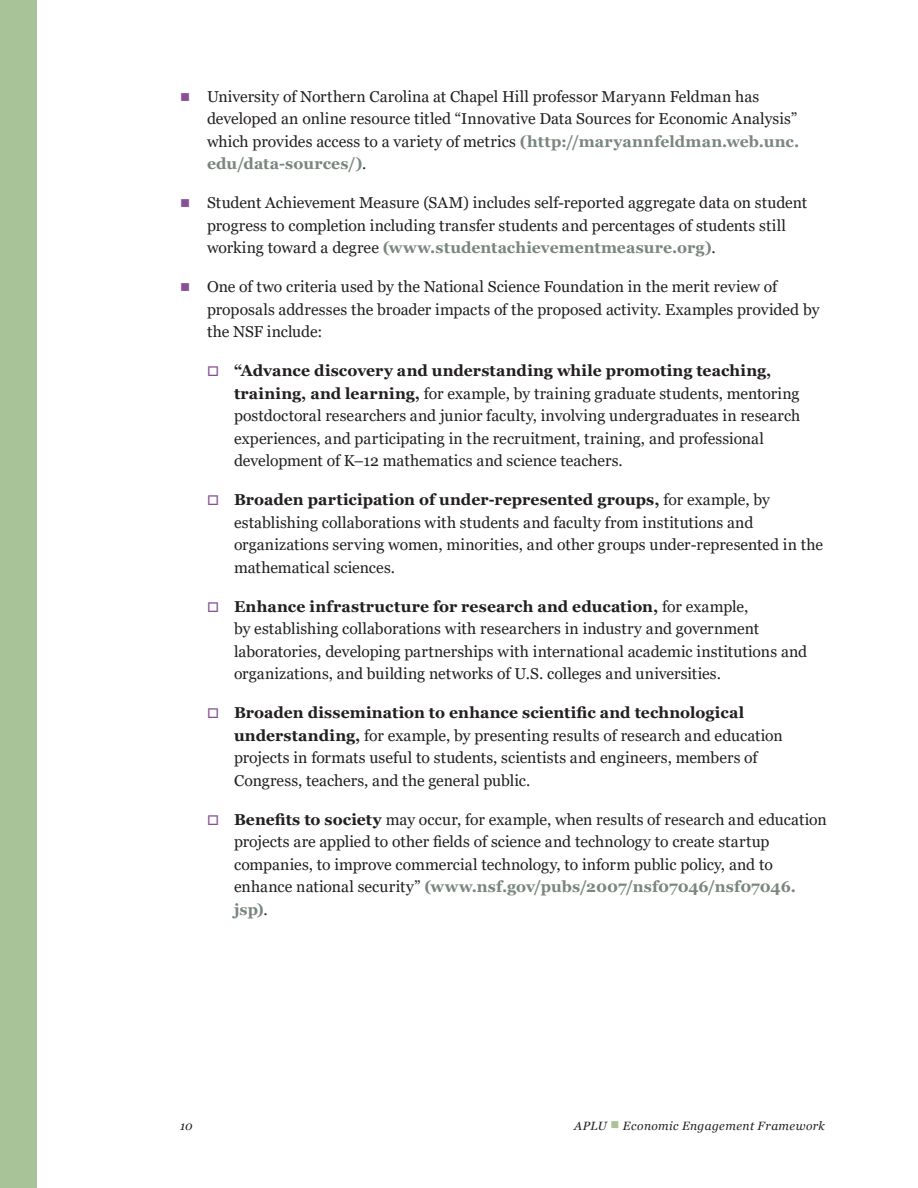
<style>
.page{position:relative;width:918px;height:1188px;background:#fff}
.page>*{position:absolute;margin:0;border:0;box-sizing:border-box;transform-origin:0 0}
._01_Body_bullet_leve{font:15.75px/22.5px "Georgia";color:#231f20}
._01_Body_bullet{font:15.75px/22.5px "Georgia";color:#231f20}
.t1{font:italic 12px "Georgia";letter-spacing:.03em;color:#231f20}
.s1{color:#885196}
.s2{font-weight:700;color:#79877e}
.s3{font-weight:700}
.s4{color:#a9c399}
</style>
<div class="page">
<div style="left:0;top:0;width:37px;height:1188px;background:#a9c399"></div>
<p class="_01_Body_bullet" style="left:207px;top:86px;width:594px;text-indent:-27px"><span class="s1">■</span> University of Northern Carolina at Chapel Hill professor Maryann Feldman has developed an online resource titled “Innovative Data Sources for Economic Analysis” which provides access to a variety of metrics <span class="s2">(http://maryannfeldman.web.unc. edu/data-sources/)</span>.</p>
<p class="_01_Body_bullet" style="left:207px;top:192px;width:602px;text-indent:-27px"><span class="s1">■</span> Student Achievement Measure (SAM) includes self-reported aggregate data on student progress to completion including transfer students and percentages of students still working toward a degree <span class="s2">(www.studentachievementmeasure.org)</span>.</p>
<p class="_01_Body_bullet" style="left:207px;top:276px;width:614px;text-indent:-27px"><span class="s1">■</span> One of two criteria used by the National Science Foundation in the merit review of proposals addresses the broader impacts of the proposed activity. Examples provided by the NSF include:</p>
<p class="_01_Body_bullet_leve" style="left:234px;top:360px;width:568px;text-indent:-27px"><span class="s1">□</span> <span class="s3">“Advance discovery and understanding while promoting teaching, training, and learning,</span> for example, by training graduate students, mentoring postdoctoral researchers and junior faculty, involving undergraduates in research experiences, and participating in the recruitment, training, and professional development of K–12 mathematics and science teachers.</p>
<p class="_01_Body_bullet_leve" style="left:234px;top:489px;width:591px;text-indent:-27px"><span class="s1">□</span> <span class="s3">Broaden participation of under-represented groups,</span> for example, by establishing collaborations with students and faculty from institutions and organizations serving women, minorities, and other groups under-represented in the mathematical sciences.</p>
<p class="_01_Body_bullet_leve" style="left:234px;top:596px;width:575px;text-indent:-27px"><span class="s1">□</span> <span class="s3">Enhance infrastructure for research and education,</span> for example,<br>by establishing collaborations with researchers in industry and government laboratories, developing partnerships with international academic institutions and organizations, and building networks of U.S. colleges and universities.</p>
<p class="_01_Body_bullet_leve" style="left:234px;top:702px;width:550px;text-indent:-27px"><span class="s1">□</span> <span class="s3">Broaden dissemination to enhance scientific and technological understanding,</span> for example, by presenting results of research and education projects in formats useful to students, scientists and engineers, members of Congress, teachers, and the general public.</p>
<p class="_01_Body_bullet_leve" style="left:234px;top:809px;width:594px;text-indent:-27px"><span class="s1">□</span> <span class="s3">Benefits to society</span> may occur, for example, when results of research and education projects are applied to other fields of science and technology to create startup companies, to improve commercial technology, to inform public policy, and to enhance national security” <span class="s2">(www.nsf.gov/pubs/2007/nsf07046/nsf07046. jsp)</span>.</p>
<p class="t1" style="left:180px;top:1118px;width:14px">10</p>
<p class="t1" style="left:574px;top:1118px;width:252px">APLU <span class="s4">■</span> Economic Engagement Framework</p>
</div>
